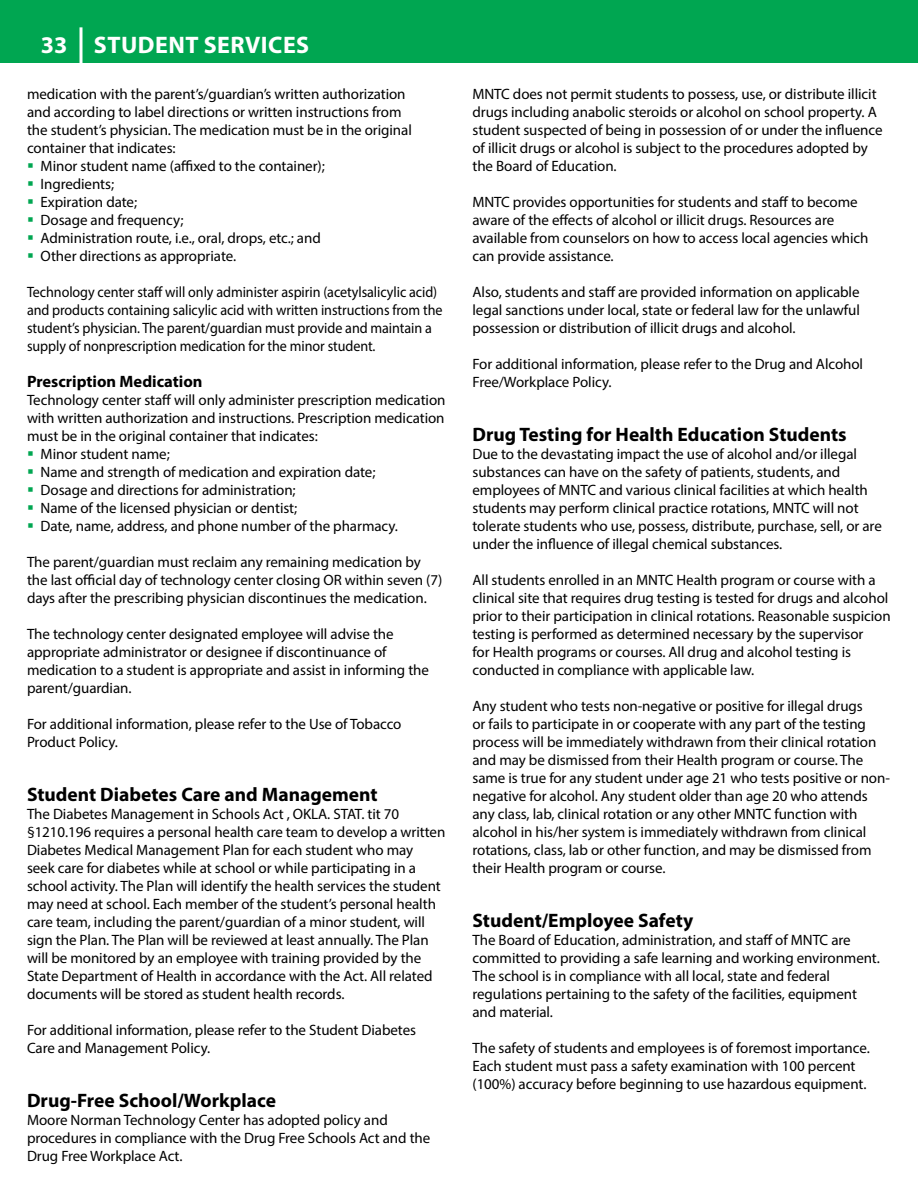
<style>
.page{position:relative;width:918px;height:1188px;background:#fff}
.page>*{position:absolute;margin:0;border:0;box-sizing:border-box;transform-origin:0 0}
.t1{font:700 24px "Myriad Pro";letter-spacing:.02em;color:#fff}
.t2{font:700 19.5px "Myriad Pro";color:#000}
.t3{font:700 16.5px "Myriad Pro";color:#000}
.t4{font:15px/18px "Myriad Pro";letter-spacing:-.005em;color:#000}
.t5{font:15px/18px "Myriad Pro";letter-spacing:-.005em;color:#000;scale:.94 1}
.s1{color:#00a651}
</style>
<div class="page">
<div style="left:0;top:0;width:918px;height:63px;background:#00a651"></div>
<hr style="left:80px;top:27px;width:2px;height:40px;background:#fff">
<h1 class="t1" style="left:41px;top:29px;width:270px">33 STUDENT SERVICES</h1>
<p class="t4" style="left:27px;top:85px;width:386px">medication with the parent’s/guardian’s written authorization and according to label directions or written instructions from the student’s physician. The medication must be in the original container that indicates:</p>
<p class="t4" style="left:27px;top:157px;width:299px"><span class="s1">▪</span> Minor student name (affixed to the container);</p>
<p class="t4" style="left:27px;top:175px;width:89px"><span class="s1">▪</span> Ingredients;</p>
<p class="t4" style="left:27px;top:193px;width:112px"><span class="s1">▪</span> Expiration date;</p>
<p class="t4" style="left:27px;top:211px;width:158px"><span class="s1">▪</span> Dosage and frequency;</p>
<p class="t4" style="left:27px;top:229px;width:295px"><span class="s1">▪</span> Administration route, i.e., oral, drops, etc.; and</p>
<p class="t4" style="left:27px;top:247px;width:209px"><span class="s1">▪</span> Other directions as appropriate.</p>
<p class="t5" style="left:27px;top:283px;width:444px">Technology center staff will only administer aspirin (acetylsalicylic acid) and products containing salicylic acid with written instructions from the student’s physician. The parent/guardian must provide and maintain a supply of nonprescription medication for the minor student.</p>
<p class="t3" style="left:27px;top:371px;width:177px">Prescription Medication</p>
<p class="t4" style="left:27px;top:391px;width:420px;text-align:justify">Technology center staff will only administer prescription medication with written authorization and instructions. Prescription medication must be in the original container that indicates:</p>
<p class="t4" style="left:27px;top:445px;width:144px"><span class="s1">▪</span> Minor student name;</p>
<p class="t4" style="left:27px;top:463px;width:350px"><span class="s1">▪</span> Name and strength of medication and expiration date;</p>
<p class="t4" style="left:27px;top:481px;width:270px"><span class="s1">▪</span> Dosage and directions for administration;</p>
<p class="t4" style="left:27px;top:499px;width:272px"><span class="s1">▪</span> Name of the licensed physician or dentist;</p>
<p class="t4" style="left:27px;top:517px;width:371px"><span class="s1">▪</span> Date, name, address, and phone number of the pharmacy.</p>
<p class="t4" style="left:27px;top:553px;width:417px">The parent/guardian must reclaim any remaining medication by the last official day of technology center closing OR within seven (7) days after the prescribing physician discontinues the medication.</p>
<p class="t4" style="left:27px;top:625px;width:403px">The technology center designated employee will advise the appropriate administrator or designee if discontinuance of medication to a student is appropriate and assist in informing the parent/guardian.</p>
<p class="t4" style="left:27px;top:715px;width:376px">For additional information, please refer to the Use of Tobacco<br>Product Policy.</p>
<h2 class="t2" style="left:27px;top:782px;width:352px">Student Diabetes Care and Management</h2>
<p class="t4" style="left:27px;top:805px;width:420px">The Diabetes Management in Schools Act , OKLA. STAT. tit 70 §1210.196 requires a personal health care team to develop a written Diabetes Medical Management Plan for each student who may<br>seek care for diabetes while at school or while participating in a school activity. The Plan will identify the health services the student may need at school. Each member of the student’s personal health care team, including the parent/guardian of a minor student, will sign the Plan. The Plan will be reviewed at least annually. The Plan will be monitored by an employee with training provided by the State Department of Health in accordance with the Act. All related documents will be stored as student health records.</p>
<p class="t4" style="left:27px;top:1021px;width:391px">For additional information, please refer to the Student Diabetes<br>Care and Management Policy.</p>
<h2 class="t2" style="left:27px;top:1088px;width:251px">Drug-Free School/Workplace</h2>
<p class="t4" style="left:27px;top:1111px;width:405px">Moore Norman Technology Center has adopted policy and procedures in compliance with the Drug Free Schools Act and the<br>Drug Free Workplace Act.</p>
<p class="t4" style="left:472px;top:85px;width:412px">MNTC does not permit students to possess, use, or distribute illicit drugs including anabolic steroids or alcohol on school property. A student suspected of being in possession of or under the influence of illicit drugs or alcohol is subject to the procedures adopted by the Board of Education.</p>
<p class="t4" style="left:472px;top:193px;width:398px">MNTC provides opportunities for students and staff to become aware of the effects of alcohol or illicit drugs. Resources are available from counselors on how to access local agencies which can provide assistance.</p>
<p class="t4" style="left:472px;top:283px;width:389px;text-align:justify">Also, students and staff are provided information on applicable legal sanctions under local, state or federal law for the unlawful possession or distribution of illicit drugs and alcohol.</p>
<p class="t4" style="left:473px;top:355px;width:392px">For additional information, please refer to the Drug and Alcohol<br>Free/Workplace Policy.</p>
<h2 class="t2" style="left:472px;top:422px;width:376px">Drug Testing for Health Education Students</h2>
<p class="t4" style="left:472px;top:445px;width:411px">Due to the devastating impact the use of alcohol and/or illegal substances can have on the safety of patients, students, and employees of MNTC and various clinical facilities at which health students may perform clinical practice rotations, MNTC will not tolerate students who use, possess, distribute, purchase, sell, or are under the influence of illegal chemical substances.</p>
<p class="t4" style="left:472px;top:571px;width:420px">All students enrolled in an MNTC Health program or course with a clinical site that requires drug testing is tested for drugs and alcohol prior to their participation in clinical rotations. Reasonable suspicion testing is performed as determined necessary by the supervisor<br>for Health programs or courses. All drug and alcohol testing is conducted in compliance with applicable law.</p>
<p class="t4" style="left:472px;top:697px;width:419px">Any student who tests non-negative or positive for illegal drugs<br>or fails to participate in or cooperate with any part of the testing process will be immediately withdrawn from their clinical rotation and may be dismissed from their Health program or course. The same is true for any student under age 21 who tests positive or non&shy;negative for alcohol. Any student older than age 20 who attends any class, lab, clinical rotation or any other MNTC function with alcohol in his/her system is immediately withdrawn from clinical rotations, class, lab or other function, and may be dismissed from their Health program or course.</p>
<h2 class="t2" style="left:472px;top:908px;width:222px">Student/Employee Safety</h2>
<p class="t4" style="left:472px;top:931px;width:408px">The Board of Education, administration, and staff of MNTC are committed to providing a safe learning and working environment.<br>The school is in compliance with all local, state and federal regulations pertaining to the safety of the facilities, equipment and material.</p>
<p class="t4" style="left:472px;top:1039px;width:397px">The safety of students and employees is of foremost importance.<br>Each student must pass a safety examination with 100 percent (100%) accuracy before beginning to use hazardous equipment.</p>
</div>
